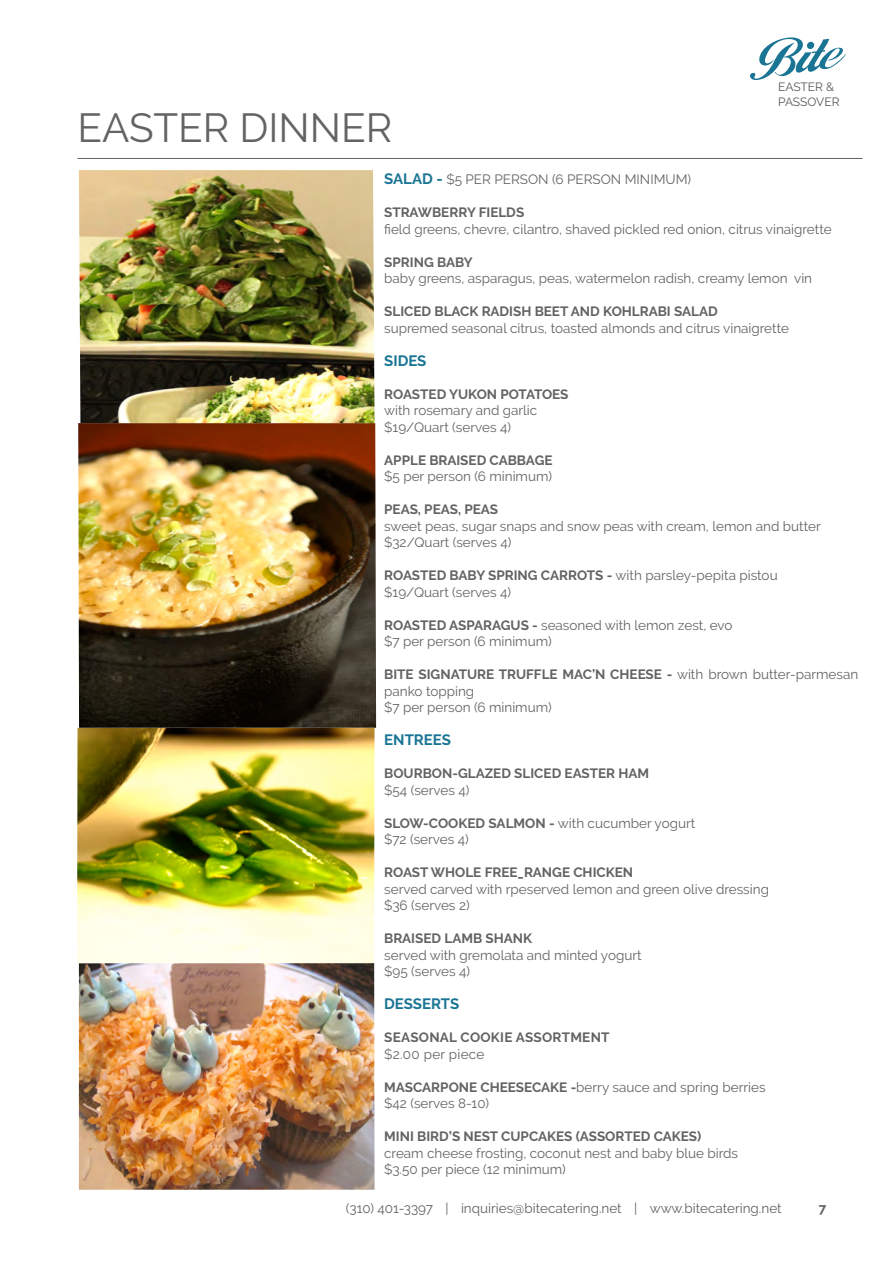
<style>
.page{position:relative;width:893px;height:1263px;background:#fff}
.page>*{position:absolute;margin:0;border:0;box-sizing:border-box;transform-origin:0 0}
.t1{font:40.5px "Raleway";color:#636366}
.t2{font:700 15px "Raleway";color:#1a7594}
.t3{font:13.5px/16.5px "Raleway";color:#636366}
.t4{font:700 13.5px "Raleway";color:#636366}
.t5{font:700 13.5px "Raleway";letter-spacing:.02em;color:#636366}
.t6{font:13.5px "Raleway";letter-spacing:.02em;color:#636366}
.t7{font:12px/14.4px "Raleway";color:#57585a}
.s1{font-weight:700;font-size:15px;color:#1a7594}
.s2{font-weight:700}
</style>
<div class="page">
<svg style="left:750px;top:37px;width:97px;height:43px"></svg>
<div style="left:807px;top:42px;width:7px;height:7px;background:#1a7594;border-radius:50%"></div>
<hr style="left:78px;top:158px;width:784px;height:1px;background:#636366">
<img style="left:79px;top:963px;width:296px;height:227px">
<img style="left:77px;top:423px;width:299px;height:540px">
<img style="left:79px;top:170px;width:296px;height:253px">
<p class="t7" style="left:778px;top:80px;width:63px">EASTER &amp;<br>PASSOVER</p>
<h1 class="t1" style="left:78px;top:104px;width:316px">EASTER DINNER</h1>
<p class="t3" style="left:384px;top:171px;width:308px"><span class="s1">SALAD -</span> $5 PER PERSON (6 PERSON MINIMUM)</p>
<p class="t4" style="left:384px;top:205px;width:142px">STRAWBERRY FIELDS</p>
<p class="t3" style="left:384px;top:221px;width:449px">field greens, chevre, cilantro, shaved pickled red onion, citrus vinaigrette</p>
<p class="t4" style="left:384px;top:254px;width:90px">SPRING BABY</p>
<p class="t3" style="left:384px;top:270px;width:429px">baby greens, asparagus, peas, watermelon radish, creamy lemon vin</p>
<p class="t4" style="left:384px;top:304px;width:335px">SLICED BLACK RADISH BEET AND KOHLRABI SALAD</p>
<p class="t3" style="left:384px;top:320px;width:406px">supremed seasonal citrus, toasted almonds and citrus vinaigrette</p>
<p class="t2" style="left:384px;top:352px;width:44px">SIDES</p>
<p class="t4" style="left:384px;top:386px;width:186px">ROASTED YUKON POTATOES</p>
<p class="t3" style="left:384px;top:402px;width:155px">with rosemary and garlic $19/Quart (serves 4)</p>
<p class="t4" style="left:384px;top:452px;width:170px">APPLE BRAISED CABBAGE</p>
<p class="t3" style="left:384px;top:468px;width:169px">$5 per person (6 minimum)</p>
<p class="t4" style="left:384px;top:502px;width:115px">PEAS, PEAS, PEAS</p>
<p class="t3" style="left:384px;top:518px;width:438px">sweet peas, sugar snaps and snow peas with cream, lemon and butter $32/Quart (serves 4)</p>
<p class="t3" style="left:384px;top:567px;width:395px"><span class="s2">ROASTED BABY SPRING CARROTS -</span> with parsley-pepita pistou $19/Quart (serves 4)</p>
<p class="t3" style="left:384px;top:617px;width:350px"><span class="s2">ROASTED ASPARAGUS -</span> seasoned with lemon zest, evo $7 per person (6 minimum)</p>
<p class="t3" style="left:384px;top:666px;width:476px"><span class="s2">BITE SIGNATURE TRUFFLE MAC’N CHEESE -</span> with brown butter-parmesan panko topping<br>$7 per person (6 minimum)</p>
<p class="t2" style="left:384px;top:731px;width:68px">ENTREES</p>
<p class="t4" style="left:384px;top:766px;width:267px">BOURBON-GLAZED SLICED EASTER HAM</p>
<p class="t3" style="left:384px;top:782px;width:87px">$54 (serves 4)</p>
<p class="t3" style="left:384px;top:815px;width:313px"><span class="s2">SLOW-COOKED SALMON -</span> with cucumber yogurt $72 (serves 4)</p>
<p class="t4" style="left:384px;top:865px;width:251px">ROAST WHOLE FREE_RANGE CHICKEN</p>
<p class="t3" style="left:384px;top:881px;width:386px">served carved with rpeserved lemon and green olive dressing $36 (serves 2)</p>
<p class="t4" style="left:384px;top:931px;width:150px">BRAISED LAMB SHANK</p>
<p class="t3" style="left:384px;top:947px;width:259px">served with gremolata and minted yogurt $95 (serves 4)</p>
<p class="t2" style="left:384px;top:995px;width:77px">DESSERTS</p>
<p class="t5" style="left:384px;top:1030px;width:227px">SEASONAL COOKIE ASSORTMENT</p>
<p class="t6" style="left:384px;top:1046px;width:102px">$2.00 per piece</p>
<p class="t3" style="left:384px;top:1079px;width:383px"><span class="s2">MASCARPONE CHEESECAKE -</span>berry sauce and spring berries $42 (serves 8-10)</p>
<p class="t4" style="left:384px;top:1129px;width:319px">MINI BIRD’S NEST CUPCAKES (ASSORTED CAKES)</p>
<p class="t3" style="left:384px;top:1145px;width:355px">cream cheese frosting, coconut nest and baby blue birds $3.50 per piece (12 minimum)</p>
<p class="t3" style="left:346px;top:1199px;width:437px">(310) 401-3397 | inquiries@bitecatering.net | www.bitecatering.net</p>
<p class="t4" style="left:819px;top:1200px;width:9px">7</p>
</div>
